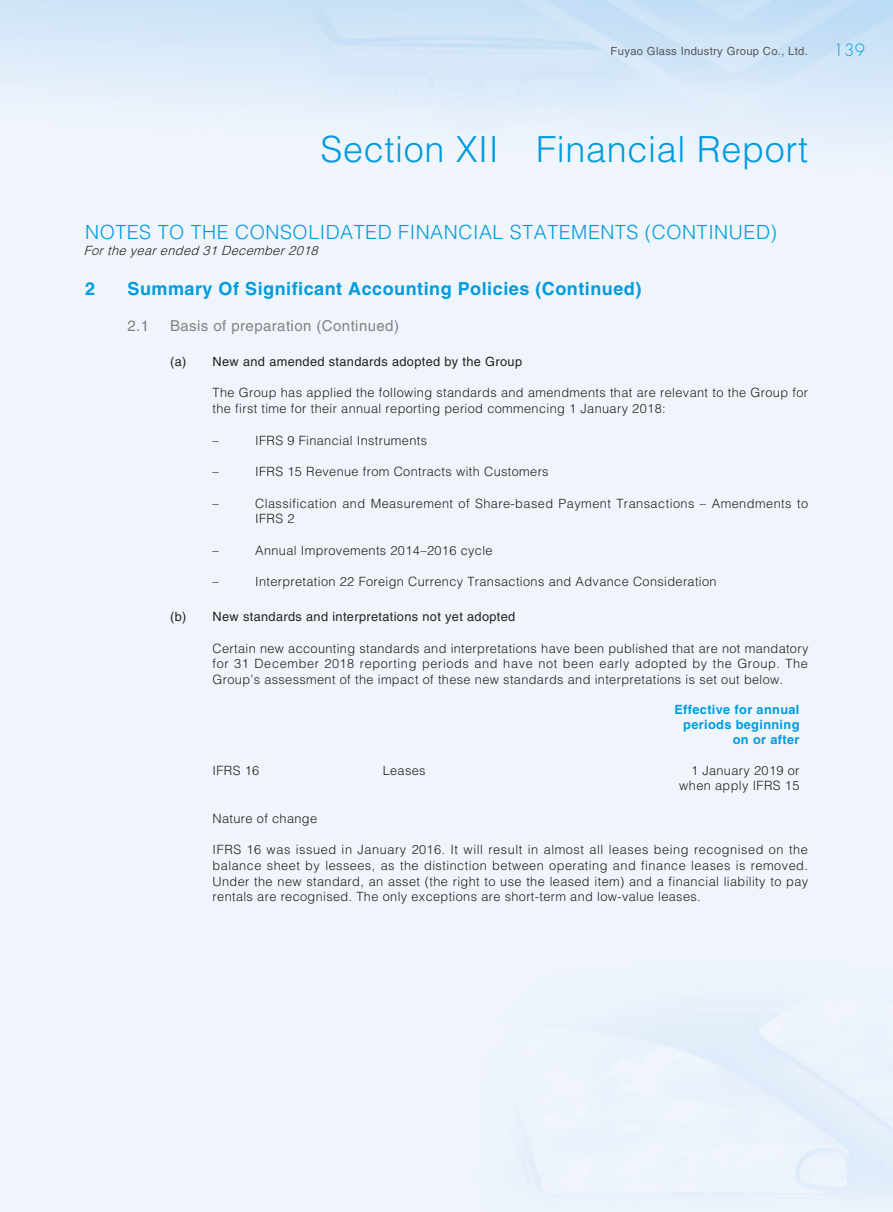
<style>
.page{position:relative;width:893px;height:1212px;background:#fff}
.page>*{position:absolute;margin:0;border:0;box-sizing:border-box;transform-origin:0 0}
.t1{font:300 36px "Helvetica LT Std";letter-spacing:.02em;color:#009bde}
.t2{font:300 19.5px "Helvetica LT Std";letter-spacing:.03em;color:#009bde}
.t3{font:700 18px "Helvetica LT Std";letter-spacing:.03em;color:#009bde}
.t4{font:300 16.5px "Futura Std";color:#009bde}
.t5{font:15px "Helvetica LT Std";letter-spacing:.03em;color:#808285}
.t6{font:300 12.75px/15.8px "Helvetica LT Std";letter-spacing:.03em;color:#231f20}
.t7{font:12.75px "Helvetica LT Std";letter-spacing:.03em;color:#231f20}
.t8{font:700 12.75px/15px "Helvetica LT Std";letter-spacing:.03em;color:#009bde;text-align:right}
.t9{font:italic 300 12.75px "Helvetica LT Std";color:#231f20}
.t10{font:11.25px "Helvetica LT Std";letter-spacing:.03em;color:#57585a}
</style>
<div class="page">
<p class="t10" style="left:611px;top:45px;width:199px">Fuyao Glass Industry Group Co., Ltd.</p>
<p class="t4" style="left:833px;top:40px;width:33px">139</p>
<h1 class="t1" style="left:320px;top:127px;width:489px">Section XII Financial Report</h1>
<h2 class="t2" style="left:85px;top:220px;width:694px">NOTES TO THE CONSOLIDATED FINANCIAL STATEMENTS (CONTINUED)</h2>
<p class="t9" style="left:84px;top:243px;width:240px">Forthe yearended 31 December2018</p>
<h3 class="t3" style="left:85px;top:277px;width:12px">2</h3>
<h3 class="t3" style="left:128px;top:277px;width:515px">Summary Of Significant Accounting Policies (Continued)</h3>
<p class="t5" style="left:128px;top:317px;width:23px">2.1</p>
<p class="t5" style="left:170px;top:317px;width:230px">Basis of preparation (Continued)</p>
<p class="t7" style="left:170px;top:354px;width:354px">(a) New and amended standards adopted by the Group</p>
<p class="t6" style="left:213px;top:385px;width:597px">The Group has applied the following standards and amendments that are relevant to the Group for the first time for their annual reporting period commencing 1 January 2018:</p>
<p class="t6" style="left:213px;top:432px;width:8px">–</p>
<p class="t6" style="left:255px;top:432px;width:173px">IFRS 9 Financial Instruments</p>
<p class="t6" style="left:213px;top:464px;width:8px">–</p>
<p class="t6" style="left:255px;top:464px;width:295px">IFRS 15 Revenue from Contracts with Customers</p>
<p class="t6" style="left:213px;top:495px;width:8px">–</p>
<p class="t6" style="left:255px;top:495px;width:554px">Classification and Measurement of Share-based Payment Transactions – Amendments to<br>IFRS 2</p>
<p class="t6" style="left:213px;top:542px;width:8px">–</p>
<p class="t6" style="left:255px;top:542px;width:239px">Annual Improvements 2014–2016 cycle</p>
<p class="t6" style="left:213px;top:574px;width:8px">–</p>
<p class="t6" style="left:255px;top:574px;width:463px">Interpretation 22 Foreign Currency Transactions and Advance Consideration</p>
<p class="t7" style="left:170px;top:609px;width:347px">(b) New standards and interpretations not yet adopted</p>
<p class="t6" style="left:213px;top:640px;width:597px;text-align:justify">Certain new accounting standards and interpretations have been published that are not mandatory for 31 December 2018 reporting periods and have not been early adopted by the Group. The Group’s assessment of the impact of these new standards and interpretations is set out below.</p>
<p class="t8" style="left:674px;top:702px;width:127px">Effective for annual periods beginning on or after</p>
<p class="t6" style="left:213px;top:762px;width:48px">IFRS 16</p>
<p class="t6" style="left:383px;top:762px;width:44px">Leases</p>
<p class="t6" style="left:679px;top:762px;width:122px;line-height:15px;text-align:right">1 January 2019 or when apply IFRS 15</p>
<p class="t6" style="left:213px;top:810px;width:106px">Nature of change</p>
<p class="t6" style="left:213px;top:842px;width:597px;text-align:justify">IFRS 16 was issued in January 2016. It will result in almost all leases being recognised on the balance sheet by lessees, as the distinction between operating and finance leases is removed.<br>Under the new standard, an asset (the right to use the leased item) and a financial liability to pay rentals are recognised. The only exceptions are short-term and low-value leases.</p>
</div>
